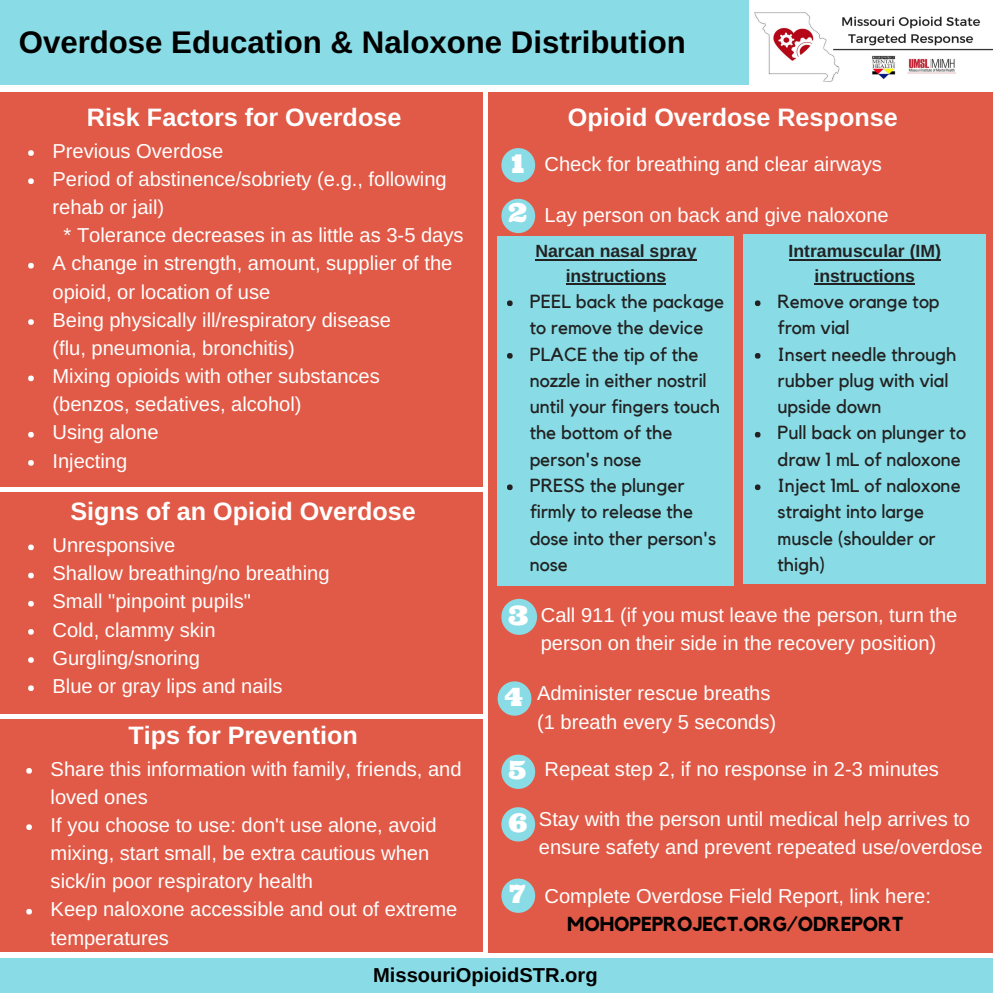
<style>
.page{position:relative;width:993px;height:993px;background:#fff}
.page>*{position:absolute;margin:0;border:0;box-sizing:border-box;transform-origin:0 0}
.t1{font:700 31.25px "Arimo";color:#000}
.t2{font:27px "Ultra";color:#fff}
.t3{font:26.25px "Ultra";color:#fff}
.t4{font:26px "Ultra";color:#fff}
.t5{font:25.75px "Ultra";color:#fff}
.t6{font:700 25.25px "Arimo";color:#fff}
.t7{font:25.25px "Ultra";color:#fff}
.t8{font:20.25px/28.2px "Arimo";color:#fff}
.t9{font:700 20.25px "Kollektif";color:#000}
.t10{font:700 20.25px "Arimo";color:#000}
.t11{font:18.75px/26.2px "Kollektif";color:#222}
.t12{font:700 17.5px/24.5px "Arimo";color:#222;text-align:center}
</style>
<div class="page">
<div style="left:0;top:0;width:749px;height:84px;background:#89dce6"></div>
<div style="left:0;top:92px;width:482px;height:394px;background:#e05a47"></div>
<div style="left:488px;top:92px;width:504px;height:859px;background:#e05a47"></div>
<div style="left:0;top:492px;width:482px;height:221px;background:#e05a47"></div>
<div style="left:0;top:719px;width:482px;height:232px;background:#e05a47"></div>
<div style="left:0;top:957px;width:992px;height:35px;background:#89dce6"></div>
<svg style="left:28px;top:150px;width:6px;height:6px"></svg>
<svg style="left:28px;top:178px;width:6px;height:6px"></svg>
<svg style="left:28px;top:263px;width:6px;height:5px"></svg>
<svg style="left:28px;top:319px;width:6px;height:6px"></svg>
<svg style="left:28px;top:375px;width:6px;height:6px"></svg>
<svg style="left:28px;top:432px;width:6px;height:5px"></svg>
<svg style="left:28px;top:460px;width:6px;height:5px"></svg>
<svg style="left:28px;top:544px;width:6px;height:6px"></svg>
<svg style="left:28px;top:572px;width:6px;height:6px"></svg>
<svg style="left:28px;top:600px;width:6px;height:6px"></svg>
<svg style="left:28px;top:629px;width:6px;height:5px"></svg>
<svg style="left:28px;top:657px;width:6px;height:5px"></svg>
<svg style="left:28px;top:685px;width:6px;height:5px"></svg>
<svg style="left:26px;top:768px;width:6px;height:5px"></svg>
<svg style="left:26px;top:824px;width:6px;height:5px"></svg>
<svg style="left:26px;top:908px;width:6px;height:6px"></svg>
<svg style="left:501px;top:148px;width:34px;height:34px"></svg>
<svg style="left:501px;top:199px;width:34px;height:34px"></svg>
<svg style="left:501px;top:878px;width:34px;height:34px"></svg>
<svg style="left:501px;top:807px;width:34px;height:34px"></svg>
<svg style="left:501px;top:598px;width:36px;height:36px"></svg>
<svg style="left:497px;top:681px;width:34px;height:34px"></svg>
<svg style="left:501px;top:754px;width:34px;height:34px"></svg>
<div style="left:497px;top:236px;width:237px;height:349px;background:#89dce6"></div>
<div style="left:743px;top:235px;width:242px;height:348px;background:#89dce6"></div>
<svg style="left:535px;top:259px;width:161px;height:2px"></svg>
<svg style="left:566px;top:283px;width:100px;height:2px"></svg>
<svg style="left:789px;top:259px;width:151px;height:2px"></svg>
<svg style="left:814px;top:283px;width:100px;height:2px"></svg>
<svg style="left:507px;top:300px;width:5px;height:6px"></svg>
<svg style="left:507px;top:353px;width:5px;height:5px"></svg>
<svg style="left:507px;top:484px;width:5px;height:6px"></svg>
<svg style="left:754px;top:300px;width:6px;height:6px"></svg>
<svg style="left:754px;top:353px;width:6px;height:5px"></svg>
<svg style="left:754px;top:432px;width:6px;height:5px"></svg>
<svg style="left:754px;top:484px;width:6px;height:6px"></svg>
<img style="left:754px;top:12px;width:238px;height:70px">
<h1 class="t1" style="left:19px;top:24px;width:668px">Overdose Education &amp; Naloxone Distribution</h1>
<p class="t6" style="left:87px;top:103px;width:316px">Risk Factors for Overdose</p>
<p class="t6" style="left:567px;top:103px;width:331px">Opioid Overdose Response</p>
<p class="t8" style="left:52px;top:136px;width:172px">Previous Overdose</p>
<p class="t8" style="left:52px;top:165px;width:395px">Period of abstinence/sobriety (e.g., following</p>
<p class="t8" style="left:52px;top:193px;width:113px">rehab or jail)</p>
<p class="t8" style="left:64px;top:221px;width:401px">* Tolerance decreases in as little as 3-5 days</p>
<p class="t8" style="left:52px;top:249px;width:401px">A change in strength, amount, supplier of the</p>
<p class="t8" style="left:52px;top:277px;width:219px">opioid, or location of use</p>
<p class="t8" style="left:52px;top:305px;width:340px">Being physically ill/respiratory disease</p>
<p class="t8" style="left:52px;top:333px;width:244px">(flu, pneumonia, bronchitis)</p>
<p class="t8" style="left:52px;top:362px;width:329px">Mixing opioids with other substances</p>
<p class="t8" style="left:52px;top:390px;width:250px">(benzos, sedatives, alcohol)</p>
<p class="t8" style="left:52px;top:418px;width:108px">Using alone</p>
<p class="t8" style="left:52px;top:446px;width:76px">Injecting</p>
<p class="t6" style="left:70px;top:497px;width:346px">Signs of an Opioid Overdose</p>
<p class="t8" style="left:52px;top:530px;width:278px">Unresponsive<br>Shallow breathing/no breathing<br>Small "pinpoint pupils"<br>Cold, clammy skin<br>Gurgling/snoring<br>Blue or gray lips and nails</p>
<p class="t6" style="left:128px;top:720px;width:230px">Tips for Prevention</p>
<p class="t8" style="left:51px;top:754px;width:412px">Share this information with family, friends, and loved ones<br>If you choose to use: don't use alone, avoid mixing, start small, be extra cautious when sick/in poor respiratory health<br>Keep naloxone accessible and out of extreme temperatures</p>
<p class="t5" style="left:511px;top:147px;width:14px">1</p>
<p class="t3" style="left:508px;top:195px;width:20px">2</p>
<p class="t8" style="left:544px;top:150px;width:339px">Check for breathing and clear airways</p>
<p class="t8" style="left:544px;top:200px;width:345px">Lay person on back and give naloxone</p>
<p class="t12" style="left:535px;top:239px;width:163px">Narcan nasal spray instructions</p>
<p class="t12" style="left:788px;top:239px;width:154px">Intramuscular (IM) instructions</p>
<p class="t11" style="left:529px;top:289px;width:196px">PEEL back the package to remove the device<br>PLACE the tip of the nozzle in either nostril until your fingers touch the bottom of the person's nose<br>PRESS the plunger firmly to release the dose into ther person's nose</p>
<p class="t11" style="left:777px;top:289px;width:190px">Remove orange top from vial<br>Insert needle through rubber plug with vial upside down<br>Pull back on plunger to draw 1 mL of naloxone<br>Inject 1mL of naloxone straight into large muscle (shoulder or thigh)</p>
<h2 class="t2" style="left:508px;top:598px;width:22px">3</h2>
<p class="t7" style="left:504px;top:680px;width:20px">4</p>
<p class="t7" style="left:508px;top:753px;width:19px">5</p>
<p class="t4" style="left:508px;top:805px;width:20px">6</p>
<p class="t7" style="left:509px;top:877px;width:17px">7</p>
<p class="t8" style="left:540px;top:600px;width:418px">Call 911 (if you must leave the person, turn the person on their side in the recovery position)</p>
<p class="t8" style="left:537px;top:679px;width:240px">Administer rescue breaths (1 breath every 5 seconds)</p>
<p class="t8" style="left:544px;top:754px;width:396px">Repeat step 2, if no response in 2-3 minutes</p>
<p class="t8" style="left:538px;top:804px;width:445px">Stay with the person until medical help arrives to ensure safety and prevent repeated use/overdose</p>
<p class="t8" style="left:544px;top:881px;width:388px">Complete Overdose Field Report, link here:</p>
<p class="t9" style="left:567px;top:914px;width:338px">MOHOPEPROJECT.ORG/ODREPORT</p>
<p class="t10" style="left:373px;top:963px;width:226px">MissouriOpioidSTR.org</p>
</div>
